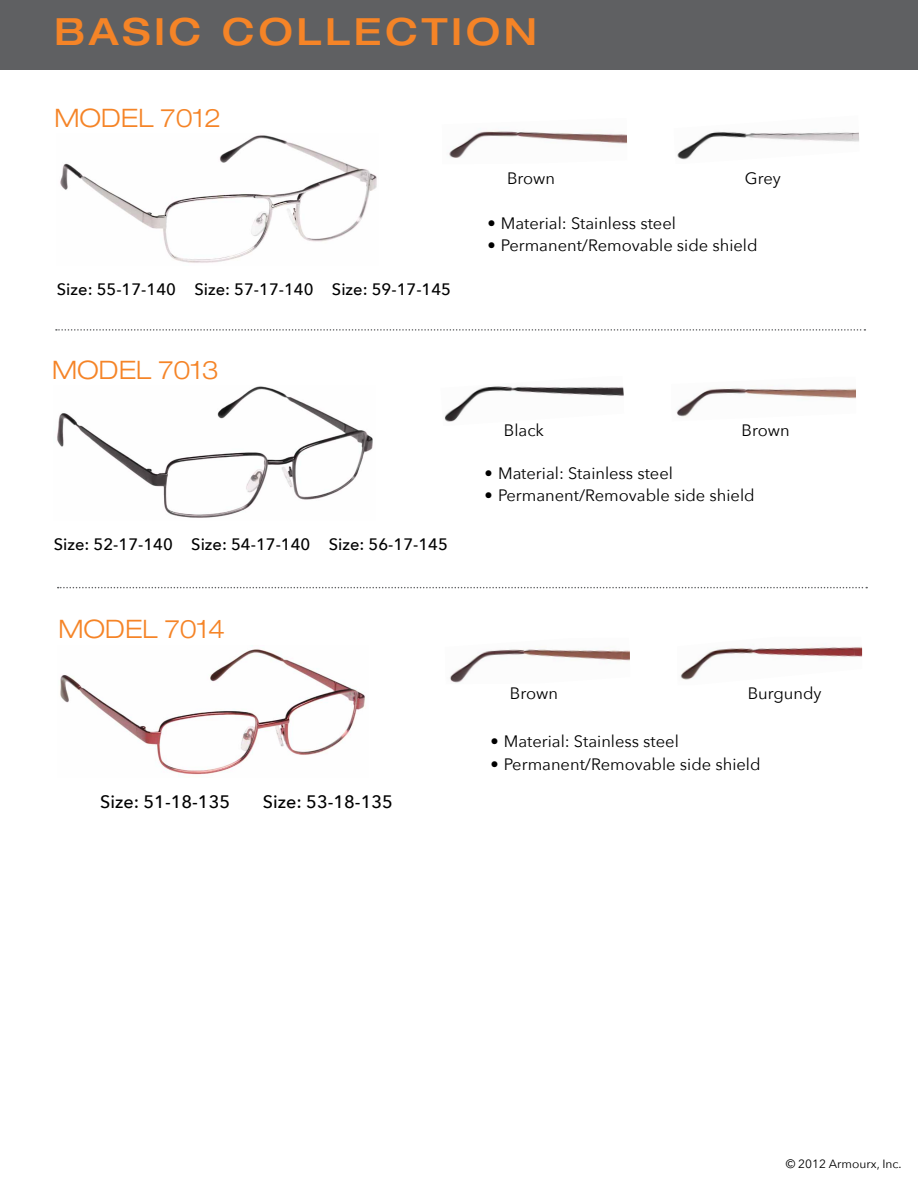
<style>
.page{position:relative;width:918px;height:1188px;background:#fff}
.page>*{position:absolute;margin:0;border:0;box-sizing:border-box;transform-origin:0 0}
.t1{font:500 expanded 37.5px "Helvetica Neue LT Std";letter-spacing:.1em;color:#f58427}
.t2{font:300 expanded 25.5px "Helvetica Neue LT Std";color:#f58427}
.t3{font:500 18px "Avenir Next";color:#000}
.t4{font:16.5px "Avenir Next";color:#000}
.t5{font:500 16.5px "Avenir Next";color:#000}
.t6{font:12px "Avenir Next";color:#000}
</style>
<div class="page">
<div style="left:0;top:0;width:918px;height:69px;background:#5f6062"></div>
<svg style="left:56px;top:329px;width:809px;height:2px"></svg>
<svg style="left:58px;top:587px;width:809px;height:1px"></svg>
<img style="left:449px;top:131px;width:178px;height:27px">
<img style="left:444px;top:386px;width:180px;height:36px">
<img style="left:450px;top:649px;width:180px;height:34px">
<img style="left:677px;top:131px;width:182px;height:29px">
<img style="left:676px;top:388px;width:180px;height:29px">
<img style="left:680px;top:646px;width:182px;height:34px">
<img style="left:60px;top:135px;width:317px;height:128px">
<img style="left:57px;top:386px;width:316px;height:132px">
<img style="left:60px;top:649px;width:305px;height:126px">
<h1 class="t1" style="left:54px;top:8px;width:485px">BASIC COLLECTION</h1>
<h2 class="t2" style="left:54px;top:103px;width:168px">MODEL 7012</h2>
<p class="t5" style="left:57px;top:279px;width:121px">Size: 55-17-140</p>
<p class="t5" style="left:194px;top:279px;width:121px">Size: 57-17-140</p>
<p class="t5" style="left:332px;top:279px;width:121px">Size: 59-17-145</p>
<h2 class="t2" style="left:52px;top:354px;width:168px">MODEL 7013</h2>
<p class="t5" style="left:54px;top:534px;width:121px">Size: 52-17-140</p>
<p class="t5" style="left:191px;top:534px;width:121px">Size: 54-17-140</p>
<p class="t5" style="left:329px;top:534px;width:121px">Size: 56-17-145</p>
<h2 class="t2" style="left:58px;top:614px;width:168px">MODEL 7014</h2>
<p class="t3" style="left:100px;top:791px;width:131px">Size: 51-18-135</p>
<p class="t3" style="left:263px;top:791px;width:131px">Size: 53-18-135</p>
<p class="t4" style="left:507px;top:169px;width:50px">Brown</p>
<p class="t4" style="left:745px;top:169px;width:37px">Grey</p>
<p class="t4" style="left:488px;top:213px;width:190px">• Material: Stainless steel</p>
<p class="t4" style="left:488px;top:236px;width:272px">• Permanent/Removable side shield</p>
<p class="t4" style="left:504px;top:421px;width:42px">Black</p>
<p class="t4" style="left:742px;top:421px;width:50px">Brown</p>
<p class="t4" style="left:485px;top:463px;width:190px">• Material: Stainless steel</p>
<p class="t4" style="left:485px;top:486px;width:272px">• Permanent/Removable side shield</p>
<p class="t4" style="left:510px;top:683px;width:50px">Brown</p>
<p class="t4" style="left:748px;top:683px;width:75px">Burgundy</p>
<p class="t4" style="left:490px;top:732px;width:190px">• Material: Stainless steel</p>
<p class="t4" style="left:490px;top:754px;width:272px">• Permanent/Removable side shield</p>
<p class="t6" style="left:786px;top:1156px;width:117px">© 2012 Armourx, Inc.</p>
</div>
